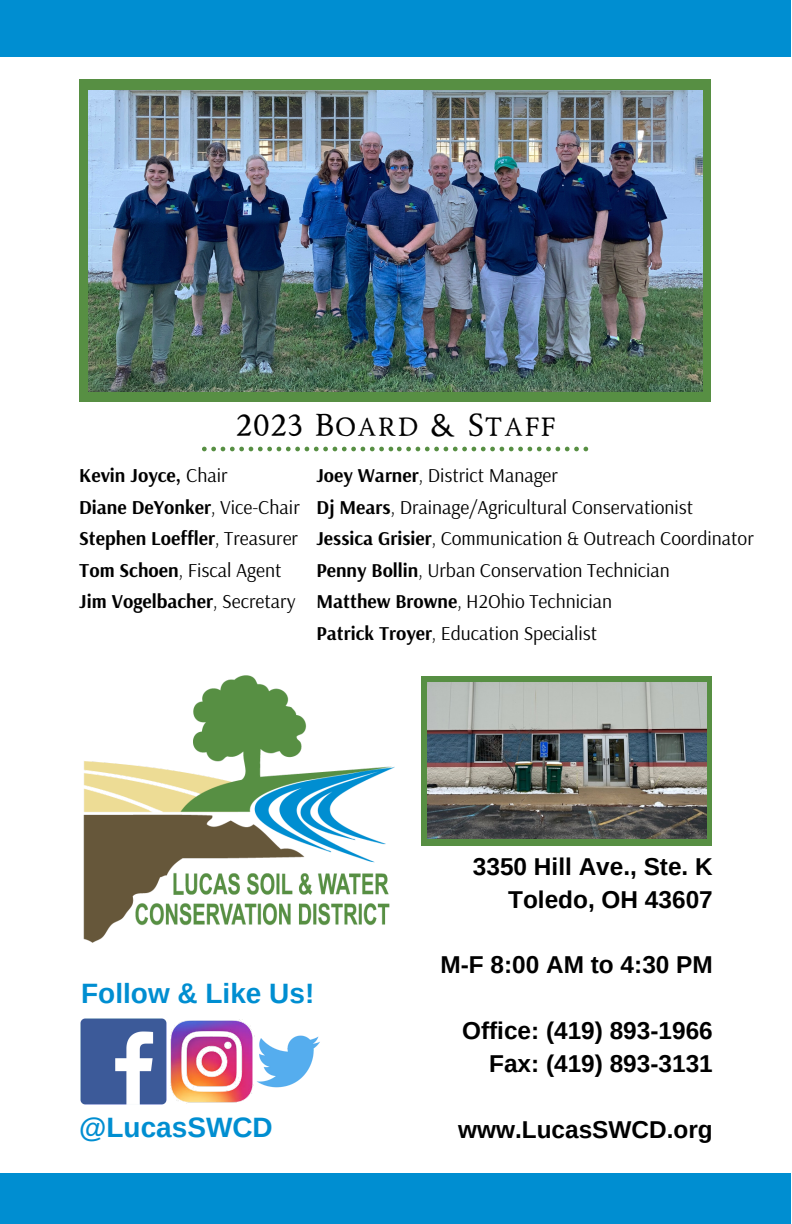
<style>
.page{position:relative;width:792px;height:1224px;background:#fff}
.page>*{position:absolute;margin:0;border:0;box-sizing:border-box;transform-origin:0 0}
.t1{font:32px "Road Race";color:#000}
.t2{font:700 28px "Arimo";color:#008ed1}
.t3{font:700 24.4px/33px "Arimo";color:#000;text-align:right}
.t4{font:19.6px/31.6px "Arsenal";color:#000}
.t5{font:700 19.6px/31.6px "Arsenal";color:#000}
.s1{font-weight:700}
.s2{font-weight:400}
</style>
<div class="page">
<div style="left:1px;top:1174px;width:790px;height:50px;background:#008ed1"></div>
<img style="left:83px;top:676px;width:311px;height:267px">
<img style="left:80px;top:1018px;width:87px;height:87px">
<img style="left:170px;top:1019px;width:71px;height:85px">
<img style="left:241px;top:1021px;width:79px;height:80px">
<div style="left:421px;top:676px;width:291px;height:169px;background:#578f43"></div>
<svg style="left:202px;top:447px;width:386px;height:4px"></svg>
<div style="left:0;top:0;width:790px;height:56px;background:#008ed1"></div>
<div style="left:79px;top:80px;width:631px;height:322px;background:#578f43"></div>
<img style="left:89px;top:90px;width:613px;height:302px">
<img style="left:428px;top:682px;width:279px;height:156px">
<h1 class="t1" style="left:236px;top:413px;width:322px">2023 Board &amp; Staff</h1>
<p class="t4" style="left:316px;top:459px;width:439px"><span class="s1">Joey Warner</span>, District Manager<br><span class="s1">Dj Mears</span>, Drainage/Agricultural Conservationist <span class="s1">Jessica Grisier</span>, Communication &amp; Outreach Coordinator <span class="s1">Penny Bollin</span>, Urban Conservation Technician<br><span class="s1">Matthew Browne</span>, H2Ohio Technician<br><span class="s1">Patrick Troyer</span>, Education Specialist</p>
<p class="t5" style="left:79px;top:459px;width:222px">Kevin Joyce, <span class="s2">Chair<br></span>Diane DeYonker<span class="s2">, Vice-Chair<br></span>Stephen Loeffler<span class="s2">, Treasurer<br></span>Tom Schoen<span class="s2">, Fiscal Agent<br></span>Jim Vogelbacher<span class="s2">, Secretary</span></p>
<p class="t3" style="left:473px;top:850px;width:241px">3350 Hill Ave., Ste. K<br>Toledo, OH 43607</p>
<h2 class="t2" style="left:81px;top:978px;width:235px">Follow &amp; Like Us!</h2>
<h2 class="t2" style="left:79px;top:1112px;width:195px">@LucasSWCD</h2>
<p class="t3" style="left:441px;top:948px;width:274px">M-F 8:00 AM to 4:30 PM</p>
<p class="t3" style="left:462px;top:1014px;width:252px">Office: (419) 893-1966<br>Fax: (419) 893-3131</p>
<p class="t3" style="left:458px;top:1113px;width:256px">www.LucasSWCD.org</p>
</div>
